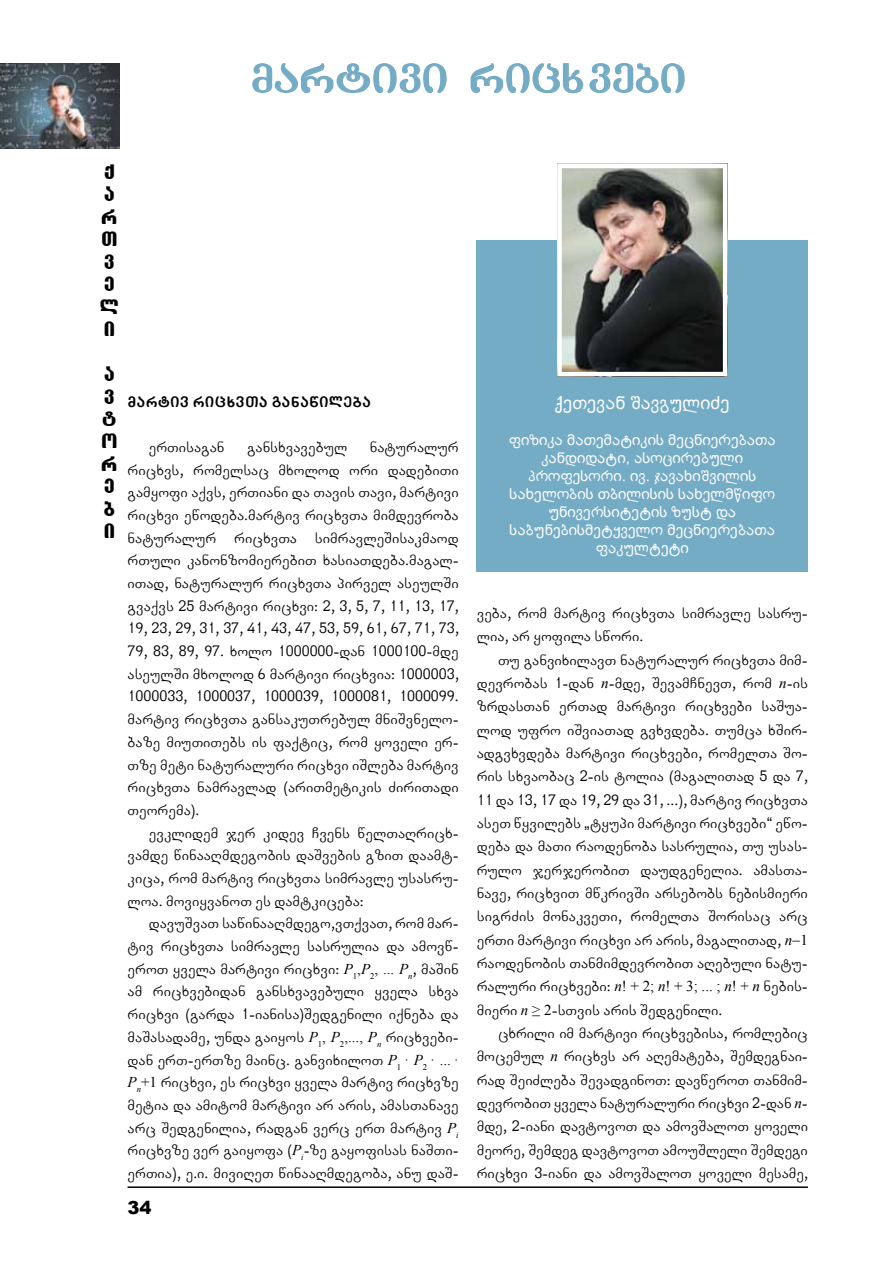
<style>
.page{position:relative;width:893px;height:1263px;background:#fff}
.page>*{position:absolute;margin:0;border:0;box-sizing:border-box;transform-origin:0 0}
.t1{font:42px "Lit Mtavr";color:#74abc5}
.t2{font:24px/22.5px "Grotesk";color:#000}
.t3{font:18px "Geo Amiran";color:#fff}
.t4{font:900 18px "Arial";color:#000}
.t5{font:15px/22.6px "Kolhety Normal";color:#000;text-align:justify}
.t6{font:15px/18px "Geo Amiran";color:#fff;text-align:center}
.t7{font:700 15px "Kolhety Mt";color:#000}
.s1{font-family:"Times New Roman";font-style:italic}
.s2{font-family:"Times New Roman"}
</style>
<div class="page">
<hr style="left:128px;top:1186px;width:680px;height:2px;background:#000">
<div style="left:477px;top:240px;width:331px;height:332px;background:#74abc5"></div>
<img style="left:562px;top:169px;width:160px;height:202px">
<div style="left:557px;top:164px;width:170px;height:212px;border:4px solid #fff"></div>
<svg style="left:252px;top:63px;width:195px;height:31px"></svg>
<svg style="left:470px;top:63px;width:215px;height:31px"></svg>
<img style="left:0;top:64px;width:119px;height:85px">
<h1 class="t1" style="left:250px;top:63px;width:437px">MARTIVI RICXVEBI</h1>
<h2 class="t2" style="left:100px;top:159px;width:20px">Q<br>A<br>R<br>T<br>V<br>E<br>L<br>I</h2>
<h2 class="t2" style="left:102px;top:361px;width:17px">A<br>V<br>T<br>O<br>R<br>E<br>B<br>I</h2>
<p class="t7" style="left:128px;top:394px;width:245px">MARTIV RICXVTA GANAWILEBA</p>
<p class="t5" style="left:149px;top:437px;width:77px">ERTISAGAN</p>
<p class="t5" style="left:247px;top:437px;width:102px">GANSXVAVEBUL</p>
<p class="t5" style="left:128px;top:437px;width:333px;text-indent:242px">NATURALUR RICXVS, ROMELSAC MXOLOD ORI DADEBITI GAMYOFI AQVS, ERTIANI DA TAVIS TAVI, MARTIVI RICXVI EWODEBA.MARTIV RICXVTA MIMDEVROBA NATURALUR RICXVTA SIMRAVLESISAKMAOD RTULI KANONZOMIEREBIT XASIATDEBA.MAGAL-ITAD, NATURALUR RICXVTA PIRVEL ASEULSI GVAQVS 25 MARTIVI RICXVI: 2, 3, 5, 7, 11, 13, 17, 19, 23, 29, 31, 37, 41, 43, 47, 53, 59, 61, 67, 71, 73, 79, 83, 89, 97. XOLO 1000000-DAN 1000100-MDE ASEULSI MXOLOD 6 MARTIVI RICXVIA: 1000003, 1000033, 1000037, 1000039, 1000081, 1000099.<br>MARTIV RICXVTA GANSAKUTREBUL MNISVNELO-BAZE MIUTITEBS IS FAQTIC, ROM YOVELI ER-TZE METI NATURALURI RICXVI ISLEBA MARTIV RICXVTA NAMRAVLAD (ARITMETIKIS ZIRITADI TEOREMA).</p>
<p class="t5" style="left:128px;top:822px;width:333px;text-indent:21px">EVKLIDEM JER KIDEV CVENS WELTARRICX-VAMDE WINAARMDEGOBIS DASVEBIS GZIT DAAMT-KICA, ROM MARTIV RICXVTA SIMRAVLE USASRU-LOA. MOVIYVANOT ES DAMTKICEBA:</p>
<p class="t5" style="left:128px;top:913px;width:333px;text-indent:21px">DAVUSVAT SAWINAARMDEGO,VTQVAT, ROM MAR-TIV RICXVTA SIMRAVLE SASRULIA DA AMOVW-EROT YVELA MARTIVI RICXVI: <span class="s1">P</span><sub>1</sub><span class="s2">,</span><span class="s1">P</span><sub>2</sub><span class="s2">, ...</span> <span class="s1">P</span><sub>n</sub>, MASIN AM RICXVEBIDAN GANSXVAVEBULI YVELA SXVA RICXVI (GARDA 1-IANISA)SEDGENILI IQNEBA DA MASASADAME, UNDA GAIYOS <span class="s1">P</span><sub>1</sub><span class="s2">,</span> <span class="s1">P</span><sub>2</sub><span class="s2">,...,</span> <span class="s1">P</span><sub>n</sub> RICXVEBI-DAN ERT-ERTZE MAINC. GANVIXILOT <span class="s1">P</span><sub>1</sub> <span class="s2">·</span> <span class="s1">P</span><sub>2</sub> <span class="s2">· ... · </span><span class="s1">P</span><sub>n</sub><span class="s2">+1</span> RICXVI, ES RICXVI YVELA MARTIV RICXVZE METIA DA AMITOM MARTIVI AR ARIS, AMASTANAVE ARC SEDGENILIA, RADGAN VERC ERT MARTIV <span class="s1">P</span><sub>i </sub>RICXVZE VER GAIYOFA (<span class="s1">P</span><sub>i</sub>-ZE GAYOFISAS NASTI-ERTIA), E.I. MIVIRET WINAARMDEGOBA, ANU DAS-</p>
<p class="t4" style="left:128px;top:1194px;width:26px">34</p>
<p class="t3" style="left:555px;top:395px;width:176px">QETEVAN SAVGULIZE</p>
<p class="t6" style="left:509px;top:432px;width:269px">FIZIKA MATEMATIKIS MECNIEREBATA<br>KANDIDATI, ASOCIREBULI<br>PROFESORI. IV. JAVAXISVILIS<br>SAXELOBIS TBILISIS SAXELMWIFO<br>UNIVERSITETIS ZUST DA<br>SABUNEBISMETYVELO MECNIEREBATA<br>FAKULTETI</p>
<p class="t5" style="left:477px;top:602px;width:333px;line-height:23.4px">VEBA, ROM MARTIV RICXVTA SIMRAVLE SASRU-<br>LIA, AR YOFILA SWORI.</p>
<p class="t5" style="left:477px;top:649px;width:333px;line-height:23.4px;text-indent:21px">TU GANVIXILAVT NATURALUR RICXVTA MIM-DEVROBAS 1-DAN <span class="s1">n</span>-MDE, SEVAMCNEVT, ROM <span class="s1">n</span>-IS ZRDASTAN ERTAD MARTIVI RICXVEBI SASUA-LOD UFRO ISVIATAD GVXVDEBA. TUMCA XSIR-ADGVXVDEBA MARTIVI RICXVEBI, ROMELTA SO-RIS SXVAOBAC 2-IS TOLIA (MAGALITAD 5 DA 7, 11 DA 13, 17 DA 19, 29 DA 31, ...), MARTIV RICXVTA ASET WYVILEBS „TYUPI MARTIVI RICXVEBI“ EWO-DEBA DA MATI RAODENOBA SASRULIA, TU USAS-RULO JERJEROBIT DAUDGENELIA. AMASTA-NAVE, RICXVIT MWKRIVSI ARSEBOBS NEBISMIERI SIGRZIS MONAKVETI, ROMELTA SORISAC ARC ERTI MARTIVI RICXVI AR ARIS, MAGALITAD, <span class="s1">n</span>−<span class="s2">1<br></span>RAODENOBIS TANMIMDEVROBIT AREBULI NATU-RALURI RICXVEBI: <span class="s1">n</span><span class="s2">! + 2;</span> <span class="s1">n</span><span class="s2">! + 3; ... ;</span> <span class="s1">n</span><span class="s2">! +</span> <span class="s1">n</span> NEBIS-MIERI <span class="s1">n</span> <span class="s2">≥ 2</span>-STVIS ARIS SEDGENILI.</p>
<p class="t5" style="left:477px;top:1022px;width:333px;line-height:23.4px;text-indent:21px">CXRILI IM MARTIVI RICXVEBISA, ROMLEBIC MOCEMUL <span class="s1">n</span> RICXVS AR AREMATEBA, SEMDEGNAI-RAD SEIZLEBA SEVADGINOT: DAVWEROT TANMIM-DEVROBIT YVELA NATURALURI RICXVI 2-DAN <span class="s1">n</span>-MDE, 2-IANI DAVTOVOT DA AMOVSALOT YOVELI MEORE, SEMDEG DAVTOVOT AMOUSLELI SEMDEGI RICXVI 3-IANI DA AMOVSALOT YOVELI MESAME,</p>
</div>
